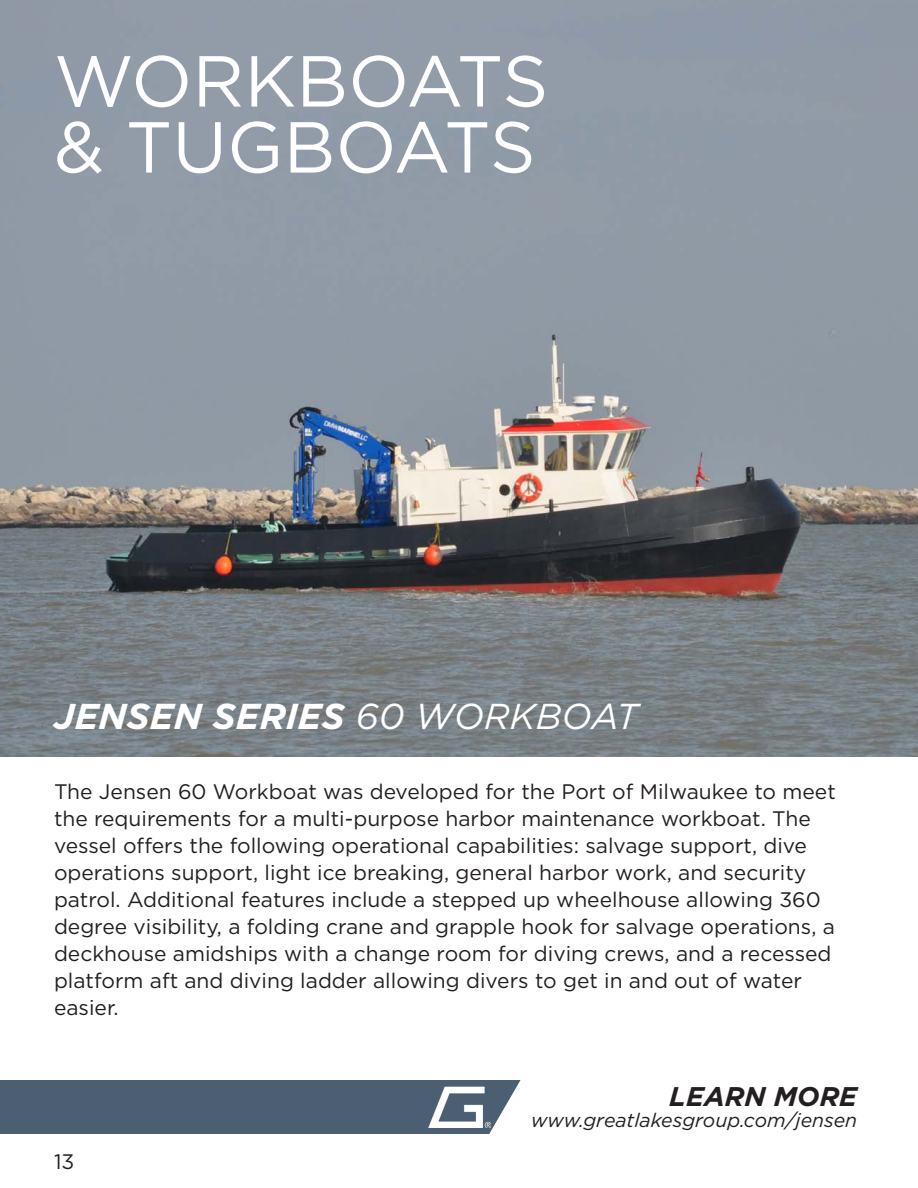
<style>
.page{position:relative;width:918px;height:1188px;background:#fff}
.page>*{position:absolute;margin:0;border:0;box-sizing:border-box;transform-origin:0 0}
.t1{font:72px/66px "Gotham HTF";color:#fff}
.t2{font:italic 700 36px "Gotham HTF";color:#fff}
.t3{font:italic 700 27px "Gotham HTF";color:#231f20}
.t4{font:21px/27px "Gotham HTF";color:#231f20}
.t5{font:italic 19.5px "Gotham HTF";color:#231f20}
.s1{font-weight:400}
</style>
<div class="page">
<div style="left:0;top:1080px;width:521px;height:54px;background:#4b5e72"></div>
<img style="left:1px;top:0;width:917px;height:756px">
<img style="left:429px;top:1087px;width:62px;height:41px">
<h1 class="t1" style="left:54px;top:47px;width:496px">WORKBOATS &amp; TUGBOATS</h1>
<h2 class="t2" style="left:54px;top:695px;width:586px">JENSEN SERIES <span class="s1">60 WORKBOAT</span></h2>
<p class="t4" style="left:54px;top:778px;width:783px">The Jensen 60 Workboat was developed for the Port of Milwaukee to meet the requirements for a multi-purpose harbor maintenance workboat. The vessel offers the following operational capabilities: salvage support, dive operations support, light ice breaking, general harbor work, and security patrol. Additional features include a stepped up wheelhouse allowing 360 degree visibility, a folding crane and grapple hook for salvage operations, a deckhouse amidships with a change room for diving crews, and a recessed platform aft and diving ladder allowing divers to get in and out of water easier.</p>
<p class="t4" style="left:54px;top:1147px;width:22px">13</p>
<p class="t3" style="left:669px;top:1081px;width:189px">LEARN MORE</p>
<p class="t5" style="left:531px;top:1110px;width:328px">www.greatlakesgroup.com/jensen</p>
</div>
